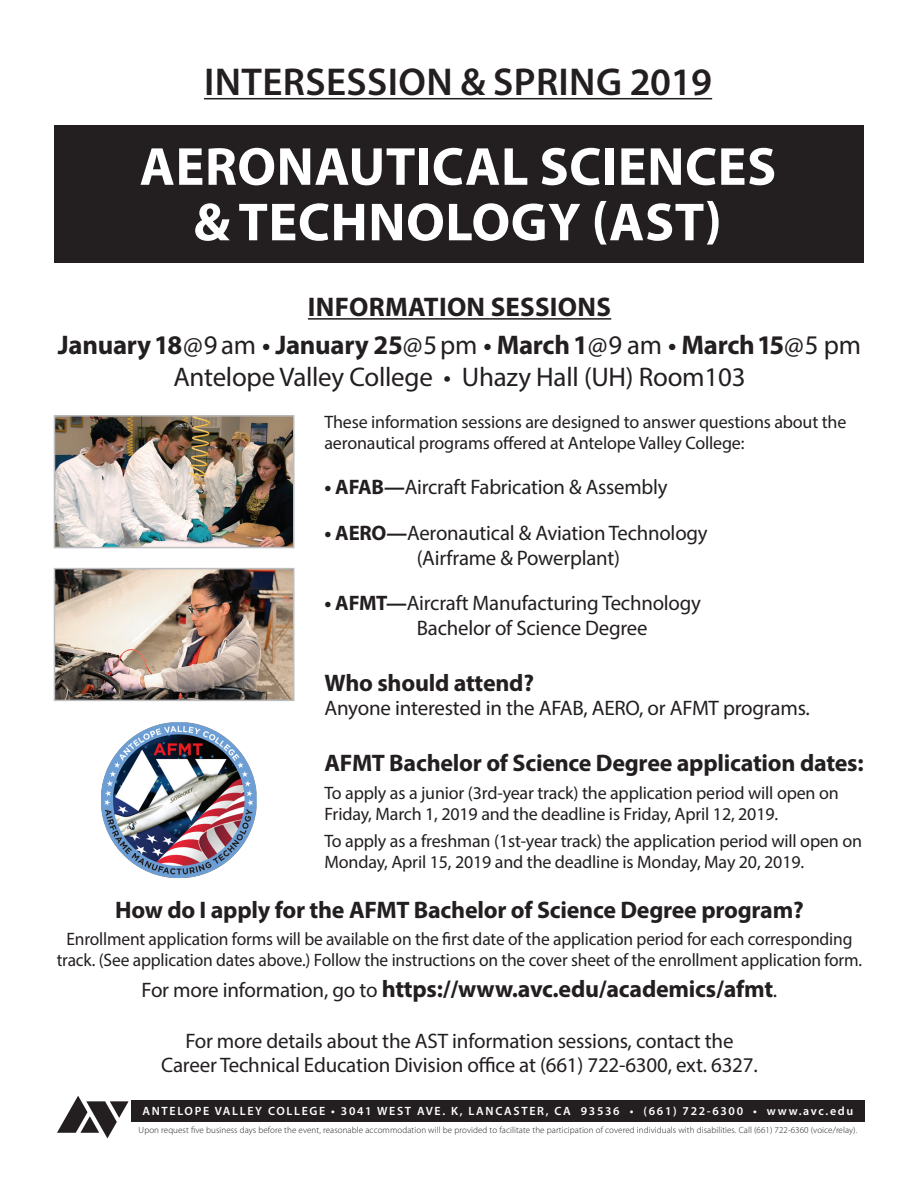
<style>
.page{position:relative;width:918px;height:1188px;background:#fff}
.page>*{position:absolute;margin:0;border:0;box-sizing:border-box;transform-origin:0 0}
.t1{font:700 54px "Myriad Pro";letter-spacing:.01em;color:#fff}
.t2{font:600 39px "Myriad Pro";letter-spacing:.01em;color:#231f20}
.t3{font:700 27px "Myriad Pro";letter-spacing:-.005em;color:#231f20}
.t4{font:27px "Myriad Pro";letter-spacing:-.01em;color:#231f20}
.t5{font:700 24px "Myriad Pro";letter-spacing:-.01em;color:#231f20}
.t6{font:21px/24px "Myriad Pro";letter-spacing:-.01em;color:#231f20;text-align:center}
.t7{font:18px/21px "Myriad Pro";letter-spacing:-.01em;color:#231f20}
.t8{font:600 12px "Myriad Pro";letter-spacing:.14em;color:#fff}
.t9{font:300 9px "Myriad Pro";letter-spacing:.01em;color:#231f20}
.s1{font-weight:400}
.s2{font-weight:600}
.s3{font-weight:700}
.s4{font-weight:400;font-size:21px}
</style>
<div class="page">
<img style="left:101px;top:721px;width:157px;height:158px;border-radius:76px">
<svg style="left:57px;top:1096px;width:72px;height:42px"></svg>
<div style="left:131px;top:1100px;width:733px;height:22px;background:#231f20"></div>
<hr style="left:308px;top:318px;width:303px;height:2px;background:#231f20">
<div style="left:54px;top:125px;width:810px;height:137px;background:#231f20"></div>
<hr style="left:204px;top:98px;width:508px;height:1px;background:#231f20">
<img style="left:57px;top:418px;width:235px;height:127px">
<div style="left:54px;top:415px;width:241px;height:133px;border:2px solid #bcbdc0"></div>
<img style="left:57px;top:571px;width:235px;height:127px">
<div style="left:54px;top:568px;width:241px;height:133px;border:2px solid #bcbdc0"></div>
<p class="t2" style="left:204px;top:57px;width:510px">INTERSESSION &amp; SPRING 2019</p>
<p class="t1" style="left:140px;top:131px;width:638px">AERONAUTICAL SCIENCES</p>
<p class="t1" style="left:194px;top:187px;width:530px">&amp; TECHNOLOGY (AST)</p>
<p class="t3" style="left:308px;top:289px;width:305px">INFORMATION SESSIONS</p>
<p class="t3" style="left:58px;top:327px;width:805px">January18<span class="s1">@9 am</span> <span class="s2">•</span> January 25<span class="s1">@5pm</span> <span class="s2">•</span> March1<span class="s1">@9 am</span> <span class="s2">•</span> March15<span class="s1">@5 pm</span></p>
<p class="t4" style="left:173px;top:361px;width:574px">Antelope Valley College • Uhazy Hall (UH) Room103</p>
<p class="t7" style="left:324px;top:411px;width:523px">These information sessions are designed to answer questions about the aeronautical programs offered at Antelope Valley College:</p>
<p class="t6" style="left:324px;top:475px;width:345px"><span class="s3">• AFAB—</span>Aircraft Fabrication &amp; Assembly</p>
<p class="t6" style="left:324px;top:520px;width:385px"><span class="s3">• AERO—</span>Aeronautical &amp; Aviation Technology</p>
<p class="t6" style="left:417px;top:545px;width:205px">(Airframe &amp; Powerplant)</p>
<p class="t6" style="left:324px;top:591px;width:378px"><span class="s3">• AFMT—</span>Aircraft Manufacturing Technology</p>
<p class="t6" style="left:417px;top:616px;width:232px">Bachelor of Science Degree</p>
<p class="t5" style="left:324px;top:667px;width:211px">Who should attend?</p>
<p class="t6" style="left:324px;top:696px;width:487px">Anyone interested in the AFAB, AERO, or AFMT programs.</p>
<p class="t5" style="left:324px;top:747px;width:541px">AFMT Bachelor of Science Degree application dates:</p>
<p class="t7" style="left:324px;top:782px;width:516px">To apply as a junior (3rd-year track) the application period will open on<br>Friday, March 1, 2019 and the deadline is Friday, April 12, 2019.</p>
<p class="t7" style="left:324px;top:831px;width:539px">To apply as a freshman (1st-year track) the application period will open on<br>Monday, April 15, 2019 and the deadline is Monday, May 20, 2019.</p>
<p class="t5" style="left:115px;top:894px;width:690px">How do I apply for the AFMT Bachelor of Science Degree program?</p>
<p class="t7" style="left:57px;top:928px;width:807px;text-align:center">Enrollment application forms will be available on the first date of the application period for each corresponding track. (See application dates above.) Follow the instructions on the cover sheet of the enrollment application form.</p>
<p class="t5" style="left:142px;top:973px;width:637px"><span class="s4">For more information, go to</span> https://www.avc.edu/academics/afmt<span class="s4">.</span></p>
<p class="t6" style="left:161px;top:1029px;width:598px">For more details about the AST information sessions, contact the<br>Career Technical Education Division office at (661) 722-6300, ext. 6327.</p>
<p class="t8" style="left:143px;top:1104px;width:712px">ANTELOPE VALLEY COLLEGE • 3041 WEST AVE. K, LANCASTER, CA 93536 • (661) 722-6300 • www.avc.edu</p>
<p class="t9" style="left:139px;top:1125px;width:720px">Upon request five business days before the event, reasonable accommodation will be provided to facilitate the participation of covered individuals with disabilities. Call (661) 722-6360 (voice/relay).</p>
</div>
